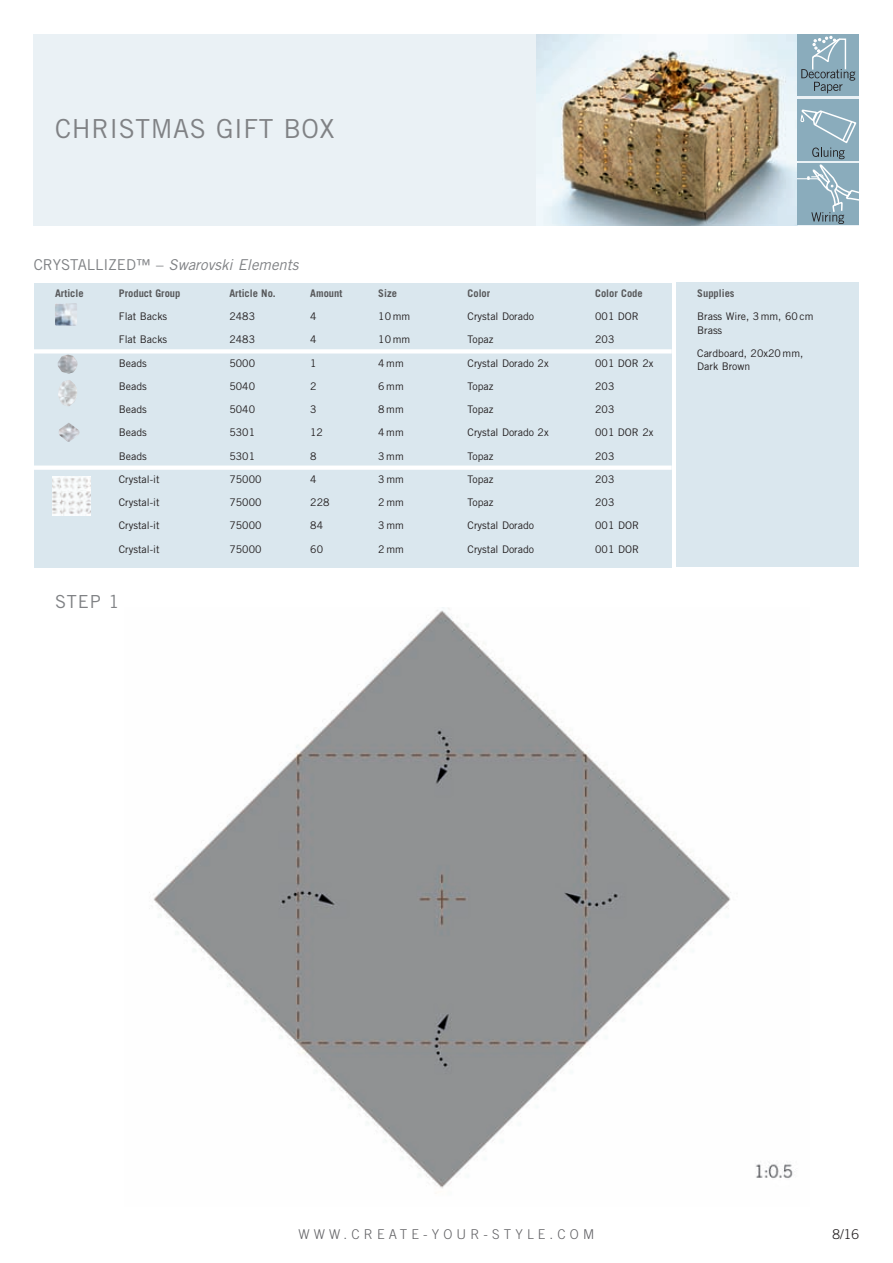
<style>
.page{position:relative;width:893px;height:1263px;background:#fff}
.page>*{position:absolute;margin:0;border:0;box-sizing:border-box;transform-origin:0 0}
.t1{font:26.25px "Trade Gothic";letter-spacing:.025em;color:#808285}
.t2{font:18px "Trade Gothic";color:#808285}
.t3{font:italic 15px "Trade Gothic";color:#808285}
.t4{font:300 13.5px "Trade Gothic";letter-spacing:.305em;color:#636366}
.t5{font:300 13.5px "Trade Gothic";color:#231f20}
.t6{font:10.5px/13.5px "Trade Gothic";color:#231f20}
.t7{font:700 10.5px "Trade Gothic";color:#57585a}
.s1{font-style:normal}
</style>
<div class="page">
<div style="left:34px;top:34px;width:825px;height:191px;background:#eaf1f5"></div>
<img style="left:536px;top:34px;width:261px;height:191px">
<div style="left:34px;top:283px;width:638px;height:284px;background:#dae7ee"></div>
<div style="left:34px;top:349px;width:638px;height:5px;background:#fff"></div>
<hr style="left:34px;top:466px;width:638px;height:4px;background:#fff">
<div style="left:676px;top:283px;width:183px;height:284px;background:#dae7ee"></div>
<div style="left:797px;top:99px;width:62px;height:61px;background:#8aacbc"></div>
<img style="left:58px;top:355px;width:20px;height:19px">
<img style="left:55px;top:303px;width:22px;height:23px">
<img style="left:59px;top:423px;width:21px;height:19px">
<img style="left:58px;top:380px;width:19px;height:26px">
<img style="left:149px;top:607px;width:644px;height:582px">
<img style="left:52px;top:477px;width:38px;height:38px">
<svg style="left:797px;top:109px;width:62px;height:115px"></svg>
<div style="left:797px;top:34px;width:62px;height:62px;background:#8aacbc"></div>
<svg style="left:801px;top:36px;width:54px;height:57px"></svg>
<h1 class="t1" style="left:55px;top:113px;width:281px">CHRISTMAS GIFT BOX</h1>
<h3 class="t3" style="left:34px;top:256px;width:270px"><span class="s1">C R Y S TA L L I Z E D ™ –</span> Swarovski Elements</h3>
<p class="t7" style="left:55px;top:287px;width:30px">Article</p>
<p class="t7" style="left:119px;top:287px;width:63px">Product Group</p>
<p class="t7" style="left:229px;top:287px;width:48px">Article No.</p>
<p class="t7" style="left:310px;top:287px;width:34px">Amount</p>
<p class="t7" style="left:378px;top:287px;width:20px">Size</p>
<p class="t7" style="left:468px;top:287px;width:24px">Color</p>
<p class="t7" style="left:595px;top:287px;width:49px">Color Code</p>
<p class="t6" style="left:119px;top:310px;width:50px">Flat Backs</p>
<p class="t6" style="left:229px;top:310px;width:27px">2483</p>
<p class="t6" style="left:310px;top:310px;width:8px">4</p>
<p class="t6" style="left:378px;top:310px;width:33px">10 mm</p>
<p class="t6" style="left:468px;top:310px;width:68px">Crystal Dorado</p>
<p class="t6" style="left:595px;top:310px;width:45px">001 DOR</p>
<p class="t6" style="left:119px;top:333px;width:50px">Flat Backs</p>
<p class="t6" style="left:229px;top:333px;width:27px">2483</p>
<p class="t6" style="left:310px;top:333px;width:8px">4</p>
<p class="t6" style="left:378px;top:333px;width:33px">10 mm</p>
<p class="t6" style="left:468px;top:333px;width:27px">Topaz</p>
<p class="t6" style="left:595px;top:333px;width:21px">203</p>
<p class="t6" style="left:119px;top:356px;width:30px">Beads</p>
<p class="t6" style="left:229px;top:356px;width:27px">5000</p>
<p class="t6" style="left:310px;top:356px;width:8px">1</p>
<p class="t6" style="left:378px;top:356px;width:27px">4mm</p>
<p class="t6" style="left:468px;top:356px;width:83px">Crystal Dorado 2x</p>
<p class="t6" style="left:595px;top:356px;width:60px">001 DOR 2x</p>
<p class="t6" style="left:119px;top:379px;width:30px">Beads</p>
<p class="t6" style="left:229px;top:379px;width:27px">5040</p>
<p class="t6" style="left:310px;top:379px;width:8px">2</p>
<p class="t6" style="left:378px;top:379px;width:27px">6mm</p>
<p class="t6" style="left:468px;top:379px;width:27px">Topaz</p>
<p class="t6" style="left:595px;top:379px;width:21px">203</p>
<p class="t6" style="left:119px;top:402px;width:30px">Beads</p>
<p class="t6" style="left:229px;top:402px;width:27px">5040</p>
<p class="t6" style="left:310px;top:402px;width:8px">3</p>
<p class="t6" style="left:378px;top:402px;width:27px">8mm</p>
<p class="t6" style="left:468px;top:402px;width:27px">Topaz</p>
<p class="t6" style="left:595px;top:402px;width:21px">203</p>
<p class="t6" style="left:119px;top:426px;width:30px">Beads</p>
<p class="t6" style="left:229px;top:426px;width:27px">5301</p>
<p class="t6" style="left:310px;top:426px;width:14px">12</p>
<p class="t6" style="left:378px;top:426px;width:27px">4mm</p>
<p class="t6" style="left:468px;top:426px;width:83px">Crystal Dorado 2x</p>
<p class="t6" style="left:595px;top:426px;width:60px">001 DOR 2x</p>
<p class="t6" style="left:119px;top:449px;width:30px">Beads</p>
<p class="t6" style="left:229px;top:449px;width:27px">5301</p>
<p class="t6" style="left:310px;top:449px;width:8px">8</p>
<p class="t6" style="left:378px;top:449px;width:27px">3mm</p>
<p class="t6" style="left:468px;top:449px;width:27px">Topaz</p>
<p class="t6" style="left:595px;top:449px;width:21px">203</p>
<p class="t6" style="left:119px;top:472px;width:42px">Crystal-it</p>
<p class="t6" style="left:229px;top:472px;width:34px">75000</p>
<p class="t6" style="left:310px;top:472px;width:8px">4</p>
<p class="t6" style="left:378px;top:472px;width:27px">3mm</p>
<p class="t6" style="left:468px;top:472px;width:27px">Topaz</p>
<p class="t6" style="left:595px;top:472px;width:21px">203</p>
<p class="t6" style="left:119px;top:496px;width:42px">Crystal-it</p>
<p class="t6" style="left:229px;top:496px;width:34px">75000</p>
<p class="t6" style="left:310px;top:496px;width:21px">228</p>
<p class="t6" style="left:378px;top:496px;width:27px">2mm</p>
<p class="t6" style="left:468px;top:496px;width:27px">Topaz</p>
<p class="t6" style="left:595px;top:496px;width:21px">203</p>
<p class="t6" style="left:119px;top:519px;width:42px">Crystal-it</p>
<p class="t6" style="left:229px;top:519px;width:34px">75000</p>
<p class="t6" style="left:310px;top:519px;width:14px">84</p>
<p class="t6" style="left:378px;top:519px;width:27px">3mm</p>
<p class="t6" style="left:468px;top:519px;width:68px">Crystal Dorado</p>
<p class="t6" style="left:595px;top:519px;width:45px">001 DOR</p>
<p class="t6" style="left:119px;top:542px;width:42px">Crystal-it</p>
<p class="t6" style="left:229px;top:542px;width:34px">75000</p>
<p class="t6" style="left:310px;top:542px;width:14px">60</p>
<p class="t6" style="left:378px;top:542px;width:27px">2mm</p>
<p class="t6" style="left:468px;top:542px;width:68px">Crystal Dorado</p>
<p class="t6" style="left:595px;top:542px;width:45px">001 DOR</p>
<h2 class="t2" style="left:55px;top:591px;width:66px">STEP 1</h2>
<p class="t7" style="left:697px;top:287px;width:39px">Supplies</p>
<p class="t6" style="left:697px;top:310px;width:118px">Brass Wire, 3 mm, 60 cm<br>Brass</p>
<p class="t6" style="left:697px;top:346px;width:108px">Cardboard, 20x20 mm,<br>Dark Brown</p>
<p class="t4" style="left:298px;top:1226px;width:297px">WWW.CREATE-YOUR-STYLE.COM</p>
<p class="t5" style="left:832px;top:1226px;width:28px">8/16</p>
</div>
